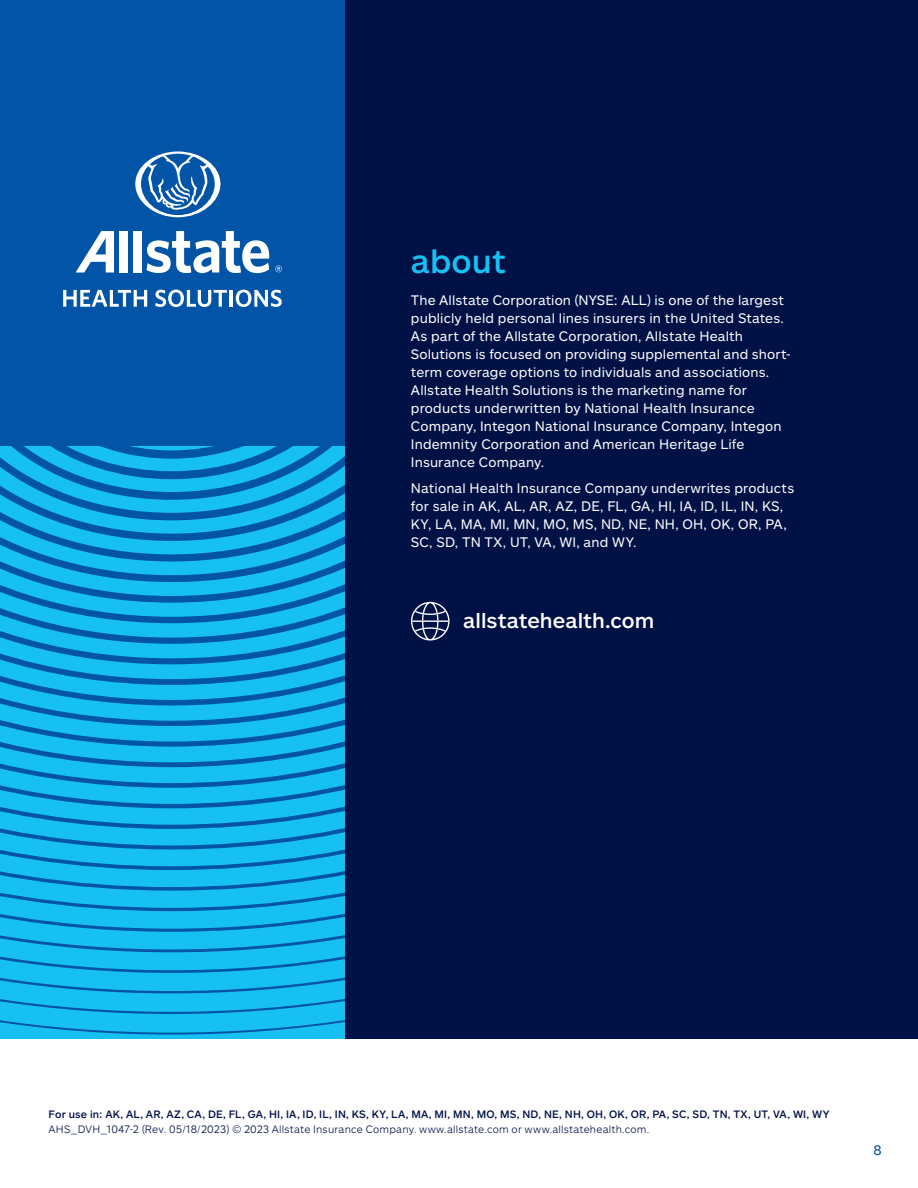
<style>
.page{position:relative;width:918px;height:1188px;background:#fff}
.page>*{position:absolute;margin:0;border:0;box-sizing:border-box;transform-origin:0 0}
.t1{font:500 33px "Allstate Sans";letter-spacing:.005em;color:#17c0f2}
.t2{font:500 21px "Allstate Sans";letter-spacing:.005em;color:#fff}
.t3{font:13.5px/18px "Allstate Sans";letter-spacing:.015em;color:#fff}
.t4{font:13.5px "Allstate Sans";color:#0154a6}
.t5{font:500 10.5px "Allstate Sans";letter-spacing:.02em;color:#001145}
.t6{font:300 10.5px "Allstate Sans";letter-spacing:.02em;color:#001145}
</style>
<div class="page">
<svg style="left:0;top:1014px;width:345px;height:21px;background:#14b5ea"></svg>
<svg style="left:0;top:993px;width:345px;height:21px;background:#14b4e9"></svg>
<svg style="left:0;top:973px;width:345px;height:20px;background:#14b3e8"></svg>
<svg style="left:0;top:952px;width:345px;height:21px;background:#14b2e8"></svg>
<svg style="left:0;top:932px;width:345px;height:20px;background:#13b0e7"></svg>
<svg style="left:0;top:911px;width:345px;height:21px;background:#13afe6"></svg>
<svg style="left:0;top:891px;width:345px;height:20px;background:#13aee5"></svg>
<svg style="left:0;top:870px;width:345px;height:21px;background:#13ade5"></svg>
<svg style="left:0;top:849px;width:345px;height:21px;background:#12ace4"></svg>
<svg style="left:0;top:829px;width:345px;height:20px;background:#12aae2"></svg>
<svg style="left:0;top:808px;width:345px;height:21px;background:#12aae2"></svg>
<svg style="left:0;top:788px;width:345px;height:20px;background:#12a8e1"></svg>
<svg style="left:0;top:767px;width:345px;height:21px;background:#12a8e1"></svg>
<svg style="left:0;top:747px;width:345px;height:20px;background:#11a6e0"></svg>
<svg style="left:0;top:726px;width:345px;height:21px;background:#11a5df"></svg>
<svg style="left:0;top:705px;width:345px;height:21px;background:#11a4de"></svg>
<svg style="left:0;top:685px;width:345px;height:20px;background:#11a3dd"></svg>
<svg style="left:0;top:664px;width:345px;height:21px;background:#10a2dd"></svg>
<svg style="left:0;top:644px;width:345px;height:20px;background:#10a0db"></svg>
<svg style="left:0;top:623px;width:345px;height:21px;background:#10a0db"></svg>
<svg style="left:0;top:603px;width:345px;height:20px;background:#109eda"></svg>
<svg style="left:0;top:582px;width:345px;height:21px;background:#109dd9"></svg>
<svg style="left:0;top:562px;width:345px;height:20px;background:#0f9bd8"></svg>
<svg style="left:0;top:541px;width:345px;height:21px;background:#0f9bd8"></svg>
<svg style="left:0;top:445px;width:345px;height:96px;background:#0e98d5"></svg>
<div style="left:0;top:0;width:362px;height:445px;background:#0154a6"></div>
<div style="left:345px;top:0;width:573px;height:1050px;background:#001145"></div>
<svg style="left:135px;top:152px;width:85px;height:65px"></svg>
<svg style="left:76px;top:231px;width:38px;height:42px"></svg>
<div style="left:120px;top:231px;width:8px;height:42px;background:#fff"></div>
<div style="left:134px;top:231px;width:8px;height:42px;background:#fff"></div>
<svg style="left:146px;top:231px;width:123px;height:42px"></svg>
<svg style="left:275px;top:266px;width:7px;height:6px"></svg>
<svg style="left:63px;top:290px;width:84px;height:17px"></svg>
<svg style="left:155px;top:290px;width:72px;height:17px"></svg>
<hr style="left:230px;top:290px;width:3px;height:17px;background:#fff">
<svg style="left:236px;top:290px;width:46px;height:17px"></svg>
<svg style="left:411px;top:602px;width:39px;height:38px"></svg>
<div style="left:0;top:1039px;width:918px;height:149px;background:#fff"></div>
<h1 class="t1" style="left:411px;top:249px;width:96px">about</h1>
<p class="t3" style="left:411px;top:291px;width:381px">The Allstate Corporation (NYSE: ALL) is one of the largest publicly held personal lines insurers in the United States.<br>As part of the Allstate Corporation, Allstate Health Solutions is focused on providing supplemental and short&shy;term coverage options to individuals and associations.<br>Allstate Health Solutions is the marketing name for products underwritten by National Health Insurance Company, Integon National Insurance Company, Integon Indemnity Corporation and American Heritage Life Insurance Company.</p>
<p class="t3" style="left:411px;top:480px;width:385px">National Health Insurance Company underwrites products for sale in AK, AL, AR, AZ, DE, FL, GA, HI, IA, ID, IL, IN, KS, KY, LA, MA, MI, MN, MO, MS, ND, NE, NH, OH, OK, OR, PA, SC, SD, TN TX, UT, VA, WI, and WY.</p>
<h2 class="t2" style="left:463px;top:613px;width:193px">allstatehealth.com</h2>
<p class="t5" style="left:49px;top:1111px;width:782px">For use in: AK, AL, AR, AZ, CA, DE, FL, GA, HI, IA, ID, IL, IN, KS, KY, LA, MA, MI, MN, MO, MS, ND, NE, NH, OH, OK, OR, PA, SC, SD, TN, TX, UT, VA, WI, WY</p>
<p class="t6" style="left:49px;top:1125px;width:602px">AHS_DVH_1047-2 (Rev. 05/18/2023) © 2023 Allstate Insurance Company. www.allstate.com or www.allstatehealth.com.</p>
<p class="t4" style="left:873px;top:1144px;width:10px">8</p>
</div>
